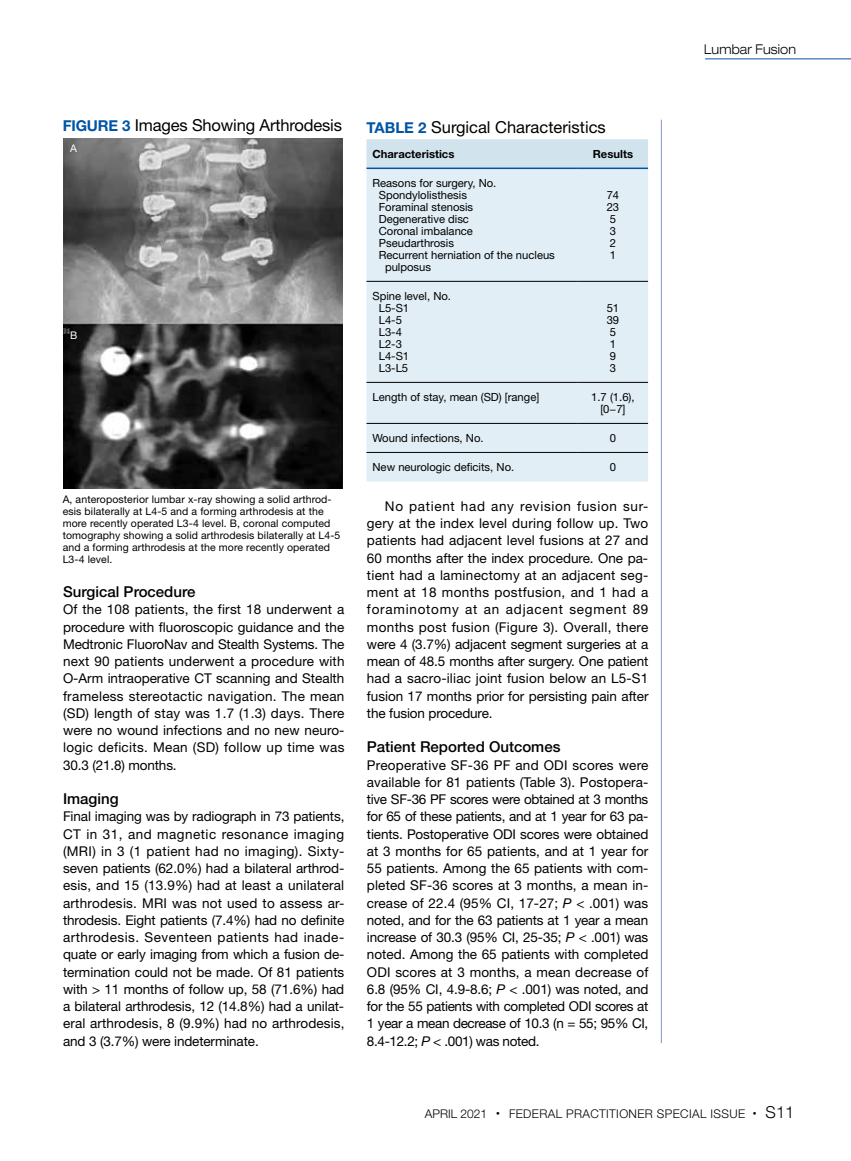
<style>
.page{position:relative;width:851px;height:1161px;background:#fff}
.page>*{position:absolute;margin:0;border:0;box-sizing:border-box;transform-origin:0 0}
.t1{font:16.5px "Helvetica Neue LT Std";letter-spacing:-.01em;color:#000}
.t2{font:500 15px "Helvetica Neue LT Std";color:#000}
.t3{font:13.5px/17.2px "Helvetica Neue LT Std";letter-spacing:-.01em;color:#000;text-align:justify}
.t4{font:300 expanded 13.5px "Helvetica Neue LT Std";letter-spacing:.01em;color:#000;scale:.9 1}
.t5{font:300 12px "Helvetica Neue LT Std";letter-spacing:.03em;color:#000}
.t6{font:11.25px/12px "Helvetica Neue LT Std";color:#000}
.t7{font:700 11.25px "Helvetica Neue LT Std";color:#000}
.t8{font:10.5px/12px "Helvetica Neue LT Std";letter-spacing:.01em;color:#000}
.t9{font:10.5px "Helvetica Neue LT Std";color:#fff}
.s1{font-weight:700;font-size:15px;color:#0054a6}
.s2{font-style:italic}
.s3{font-size:16.5px}
</style>
<div class="page">
<hr style="left:705px;top:58px;width:145px;height:1px;background:#0054a6">
<hr style="left:661px;top:120px;width:1px;height:923px;background:#8394ca">
<svg style="left:366px;top:139px;width:282px;height:29px;background:#cee2ed"></svg>
<div style="left:366px;top:169px;width:282px;height:312px;background:#e1eef5"></div>
<hr style="left:366px;top:281px;width:212px;height:1px;background:#000">
<hr style="left:578px;top:281px;width:70px;height:1px;background:#000">
<hr style="left:366px;top:382px;width:212px;height:1px;background:#000">
<hr style="left:578px;top:382px;width:70px;height:1px;background:#000">
<hr style="left:366px;top:423px;width:212px;height:1px;background:#000">
<hr style="left:578px;top:423px;width:70px;height:1px;background:#000">
<hr style="left:366px;top:452px;width:212px;height:1px;background:#000">
<hr style="left:578px;top:452px;width:70px;height:1px;background:#000">
<hr style="left:366px;top:168px;width:212px;height:1px;background:#0054a6">
<hr style="left:578px;top:168px;width:70px;height:1px;background:#0054a6">
<img style="left:63px;top:138px;width:280px;height:350px">
<p class="t4" style="left:704px;top:41px;width:103px">Lumbar Fusion</p>
<p class="t1" style="left:63px;top:115px;width:281px"><span class="s1">FIGURE 3</span> Images Showing Arthrodesis</p>
<p class="t9" style="left:70px;top:142px;width:8px">A</p>
<p class="t9" style="left:70px;top:329px;width:9px">B</p>
<p class="t8" style="left:63px;top:493px;width:279px">A, anteroposterior lumbar x-ray showing a solid arthrod&shy;esis bilaterally at L4-5 and a forming arthrodesis at the more recently operated L3-4 level. B, coronal computed tomography showing a solid arthrodesis bilaterally at L4-5 and a forming arthrodesis at the more recently operated L3-4 level.</p>
<p class="t2" style="left:63px;top:583px;width:134px">Surgical Procedure</p>
<p class="t3" style="left:63px;top:601px;width:283px">Of the 108 patients, the first 18 underwent a procedure with fluoroscopic guidance and the Medtronic FluoroNav and Stealth Systems. The next 90 patients underwent a procedure with O-Arm intraoperative CT scanning and Stealth frameless stereotactic navigation. The mean (SD) length of stay was 1.7 (1.3) days. There were no wound infections and no new neuro&shy;logic deficits. Mean (SD) follow up time was 30.3 (21.8) months.</p>
<p class="t2" style="left:63px;top:790px;width:57px">Imaging</p>
<p class="t3" style="left:63px;top:808px;width:283px">Final imaging was by radiograph in 73 patients, CT in 31, and magnetic resonance imaging (MRI) in 3 (1 patient had no imaging). Sixty&shy;seven patients (62.0%) had a bilateral arthrod&shy;esis, and 15 (13.9%) had at least a unilateral arthrodesis. MRI was not used to assess ar&shy;throdesis. Eight patients (7.4%) had no definite arthrodesis. Seventeen patients had inade&shy;quate or early imaging from which a fusion de&shy;termination could not be made. Of 81 patients with &gt; 11 months of follow up, 58 (71.6%) had a bilateral arthrodesis, 12 (14.8%) had a unilat&shy;eral arthrodesis, 8 (9.9%) had no arthrodesis, and 3 (3.7%) were indeterminate.</p>
<p class="t1" style="left:366px;top:118px;width:241px"><span class="s1">TABLE 2</span> Surgical Characteristics</p>
<p class="t7" style="left:372px;top:147px;width:83px">Characteristics</p>
<p class="t7" style="left:593px;top:147px;width:42px">Results</p>
<p class="t6" style="left:372px;top:177px;width:125px">Reasons for surgery, No.</p>
<p class="t6" style="left:379px;top:189px;width:90px">Spondylolisthesis</p>
<p class="t6" style="left:379px;top:201px;width:96px">Foraminal stenosis</p>
<p class="t6" style="left:379px;top:213px;width:92px">Degenerative disc</p>
<p class="t6" style="left:379px;top:225px;width:96px">Coronal imbalance</p>
<p class="t6" style="left:379px;top:237px;width:77px">Pseudarthrosis</p>
<p class="t6" style="left:379px;top:249px;width:178px">Recurrent herniation of the nucleus</p>
<p class="t6" style="left:385px;top:261px;width:48px">pulposus</p>
<p class="t6" style="left:606px;top:189px;width:14px">74<br>23<br>5<br>3<br>2<br>1</p>
<p class="t6" style="left:379px;top:290px;width:74px;text-indent:-6px">Spine level, No.<br>L5-S1<br>L4-5<br>L3-4<br>L2-3<br>L4-S1<br>L3-L5</p>
<p class="t6" style="left:606px;top:302px;width:14px">51<br>39<br>5<br>1<br>9<br>3</p>
<p class="t6" style="left:372px;top:391px;width:168px">Length of stay, mean (SD) [range]</p>
<p class="t6" style="left:591px;top:391px;width:45px;text-align:center">1.7 (1.6), [0−7]</p>
<p class="t6" style="left:372px;top:432px;width:113px">Wound infections, No.</p>
<p class="t6" style="left:609px;top:432px;width:8px">0</p>
<p class="t6" style="left:372px;top:461px;width:143px">New neurologic deficits, No.</p>
<p class="t6" style="left:609px;top:461px;width:8px">0</p>
<p class="t3" style="left:367px;top:497px;width:283px;text-indent:18px">No patient had any revision fusion sur&shy;gery at the index level during follow up. Two patients had adjacent level fusions at 27 and 60 months after the index procedure. One pa&shy;tient had a laminectomy at an adjacent seg&shy;ment at 18 months postfusion, and 1 had a foraminotomy at an adjacent segment 89 months post fusion (Figure 3). Overall, there were 4 (3.7%) adjacent segment surgeries at a mean of 48.5 months after surgery. One patient had a sacro-iliac joint fusion below an L5-S1 fusion 17 months prior for persisting pain after the fusion procedure.</p>
<p class="t2" style="left:367px;top:738px;width:195px">Patient Reported Outcomes</p>
<p class="t3" style="left:367px;top:756px;width:283px">Preoperative SF-36 PF and ODI scores were available for 81 patients (Table 3). Postopera&shy;tive SF-36 PF scores were obtained at 3 months for 65 of these patients, and at 1 year for 63 pa&shy;tients. Postoperative ODI scores were obtained at 3 months for 65 patients, and at 1 year for 55 patients. Among the 65 patients with com&shy;pleted SF-36 scores at 3 months, a mean in&shy;crease of 22.4 (95% CI, 17-27; <span class="s2">P</span> &lt; .001) was noted, and for the 63 patients at 1 year a mean increase of 30.3 (95% CI, 25-35; <span class="s2">P</span> &lt; .001) was noted. Among the 65 patients with completed ODI scores at 3 months, a mean decrease of 6.8 (95% CI, 4.9-8.6; <span class="s2">P</span> &lt; .001) was noted, and for the 55 patients with completed ODI scores at 1 year a mean decrease of 10.3 (n = 55; 95% CI, 8.4-12.2; <span class="s2">P</span> &lt; .001) was noted.</p>
<p class="t5" style="left:425px;top:1107px;width:371px">APRIL 2021 <sup>•</sup> FEDERAL PRACTITIONER SPECIAL ISSUE <sup>•</sup> <span class="s3">S11</span></p>
</div>
